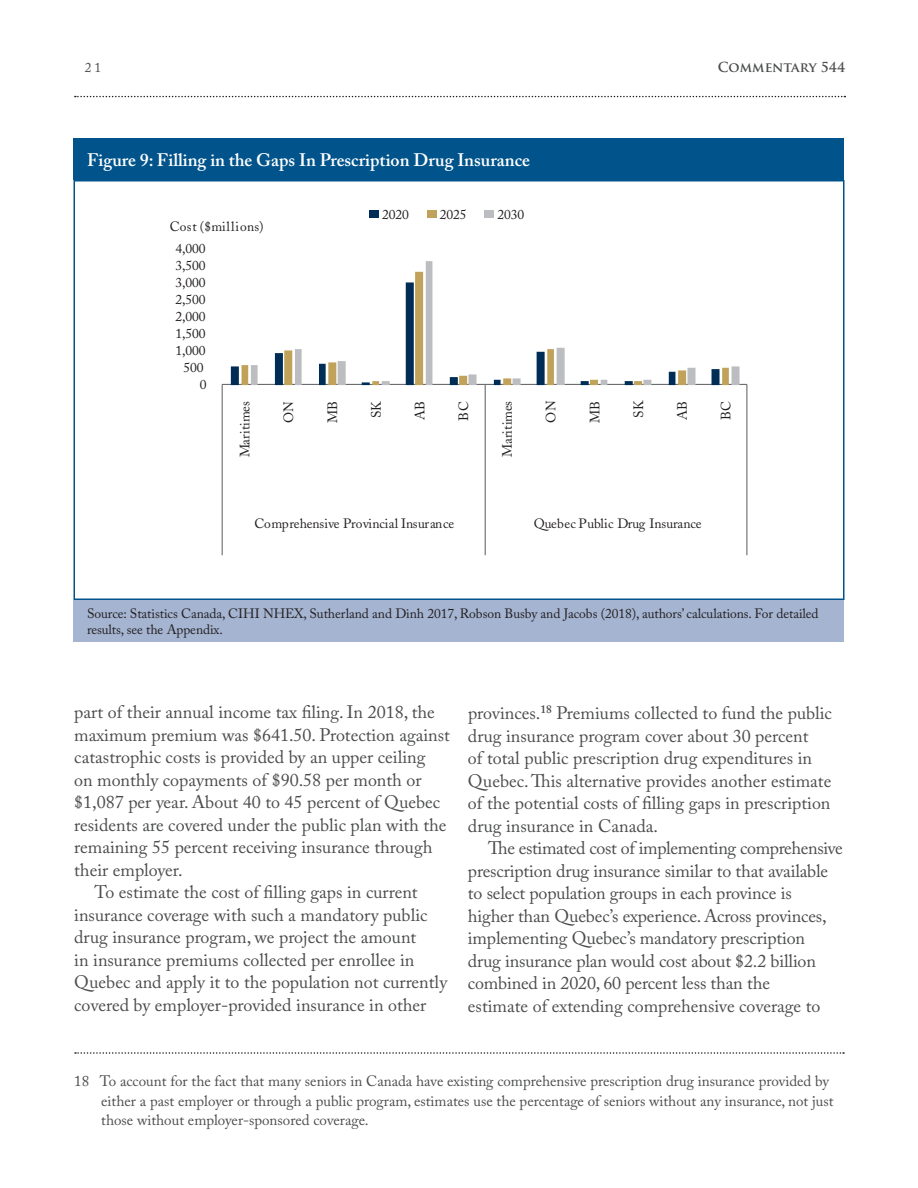
<style>
.page{position:relative;width:918px;height:1188px;background:#fff}
.page>*{position:absolute;margin:0;border:0;box-sizing:border-box;transform-origin:0 0}
.Body_Copy{font:18px/22.5px "Adobe Caslon Pro";color:#4b4c4d}
.Table_Header{font:600 18px "Adobe Caslon Pro";color:#fff}
.foot_note_2{font:15px/19.5px "Adobe Caslon Pro";color:#4b4c4d}
.t1{font:13.5px "Adobe Caslon";color:#231f20}
.table_foot_note{font:13.5px/16.5px "Adobe Caslon Pro";letter-spacing:-.005em;color:#231f20}
.t2{font:13.5px "Adobe Caslon";letter-spacing:.04em;color:#231f20}
.t3{font:700 13.5px "Trajan Pro";color:#4b4c4d}
.t4{font:13.5px "Adobe Caslon Pro";color:#4b4c4d}
</style>
<div class="page">
<svg style="left:75px;top:96px;width:770px;height:1px"></svg>
<svg style="left:75px;top:1052px;width:769px;height:2px"></svg>
<div style="left:74px;top:138px;width:770px;height:42px;background:#01548b"></div>
<div style="left:74px;top:600px;width:770px;height:42px;background:#a4b4d1"></div>
<div style="left:74px;top:180px;width:770px;height:420px;background:#fff;border:2px solid #01548b"></div>
<hr style="left:222px;top:384px;width:525px;height:1px;background:#6c6d70">
<hr style="left:222px;top:384px;width:1px;height:171px;background:#6c6d70">
<hr style="left:485px;top:384px;width:1px;height:171px;background:#6c6d70">
<hr style="left:746px;top:384px;width:1px;height:171px;background:#6c6d70">
<svg style="left:251px;top:261px;width:489px;height:124px"></svg>
<div style="left:370px;top:210px;width:9px;height:8px;background:#002d56"></div>
<div style="left:427px;top:210px;width:9px;height:8px;background:#c0a25a"></div>
<div style="left:485px;top:210px;width:9px;height:8px;background:#bcbdc0"></div>
<p class="t4" style="left:85px;top:59px;width:18px">21</p>
<p class="t3" style="left:718px;top:59px;width:129px">COMMENTARY 544</p>
<p class="Table_Header" style="left:87px;top:149px;width:445px">Figure 9: Filling in the Gaps In Prescription Drug Insurance</p>
<p class="t2" style="left:170px;top:219px;width:95px">Cost ($millions)</p>
<p class="t1" style="left:176px;top:241px;width:32px">4,000</p>
<p class="t1" style="left:176px;top:258px;width:32px">3,500</p>
<p class="t1" style="left:176px;top:274px;width:32px">3,000</p>
<p class="t1" style="left:176px;top:291px;width:32px">2,500</p>
<p class="t1" style="left:176px;top:308px;width:32px">2,000</p>
<p class="t1" style="left:176px;top:325px;width:32px">1,500</p>
<p class="t1" style="left:176px;top:342px;width:32px">1,000</p>
<p class="t1" style="left:184px;top:359px;width:22px">500</p>
<p class="t1" style="left:200px;top:376px;width:8px">0</p>
<p class="t1" style="left:382px;top:206px;width:28px">2020</p>
<p class="t1" style="left:440px;top:206px;width:28px">2025</p>
<p class="t1" style="left:497px;top:206px;width:28px">2030</p>
<p class="t1" style="left:237px;top:457px;width:58px;rotate:-90deg">Maritimes</p>
<p class="t1" style="left:281px;top:423px;width:23px;rotate:-90deg">ON</p>
<p class="t1" style="left:325px;top:423px;width:24px;rotate:-90deg">MB</p>
<p class="t1" style="left:368px;top:418px;width:19px;rotate:-90deg">SK</p>
<p class="t1" style="left:412px;top:420px;width:20px;rotate:-90deg">AB</p>
<p class="t1" style="left:456px;top:421px;width:21px;rotate:-90deg">BC</p>
<p class="t1" style="left:499px;top:457px;width:58px;rotate:-90deg">Maritimes</p>
<p class="t1" style="left:543px;top:423px;width:23px;rotate:-90deg">ON</p>
<p class="t1" style="left:587px;top:423px;width:23px;rotate:-90deg">MB</p>
<p class="t1" style="left:631px;top:418px;width:19px;rotate:-90deg">SK</p>
<p class="t1" style="left:674px;top:420px;width:20px;rotate:-90deg">AB</p>
<p class="t1" style="left:718px;top:420px;width:21px;rotate:-90deg">BC</p>
<p class="t1" style="left:254px;top:515px;width:201px">Comprehensive Provincial Insurance</p>
<p class="t1" style="left:534px;top:515px;width:169px">Quebec Public Drug Insurance</p>
<p class="table_foot_note" style="left:87px;top:605px;width:733px">Source: Statistics Canada, CIHI NHEX, Sutherland and Dinh 2017, Robson Busby and Jacobs (2018), authors’ calculations. For detailed results, see the Appendix.</p>
<p class="Body_Copy" style="left:74px;top:701px;width:377px">part of their annual income tax filing. In 2018, the maximum premium was $641.50. Protection against catastrophic costs is provided by an upper ceiling<br>on monthly copayments of $90.58 per month or $1,087 per year. About 40 to 45 percent of Quebec residents are covered under the public plan with the remaining 55 percent receiving insurance through their employer.</p>
<p class="Body_Copy" style="left:74px;top:881px;width:375px;text-indent:20px">To estimate the cost of filling gaps in current insurance coverage with such a mandatory public drug insurance program, we project the amount<br>in insurance premiums collected per enrollee in Quebec and apply it to the population not currently covered by employer-provided insurance in other</p>
<p class="Body_Copy" style="left:468px;top:702px;width:366px">provinces.<sup>18</sup> Premiums collected to fund the public drug insurance program cover about 30 percent<br>of total public prescription drug expenditures in Quebec. This alternative provides another estimate of the potential costs of filling gaps in prescription drug insurance in Canada.</p>
<p class="Body_Copy" style="left:468px;top:837px;width:376px;text-indent:20px">The estimated cost of implementing comprehensive prescription drug insurance similar to that available to select population groups in each province is<br>higher than Quebec’s experience. Across provinces, implementing Quebec’s mandatory prescription<br>drug insurance plan would cost about $2.2 billion combined in 2020, 60 percent less than the<br>estimate of extending comprehensive coverage to</p>
<p class="foot_note_2" style="left:101px;top:1071px;width:734px;text-indent:-27px">18 To account for the fact that many seniors in Canada have existing comprehensive prescription drug insurance provided by either a past employer or through a public program, estimates use the percentage of seniors without any insurance, not just those without employer-sponsored coverage.</p>
</div>
